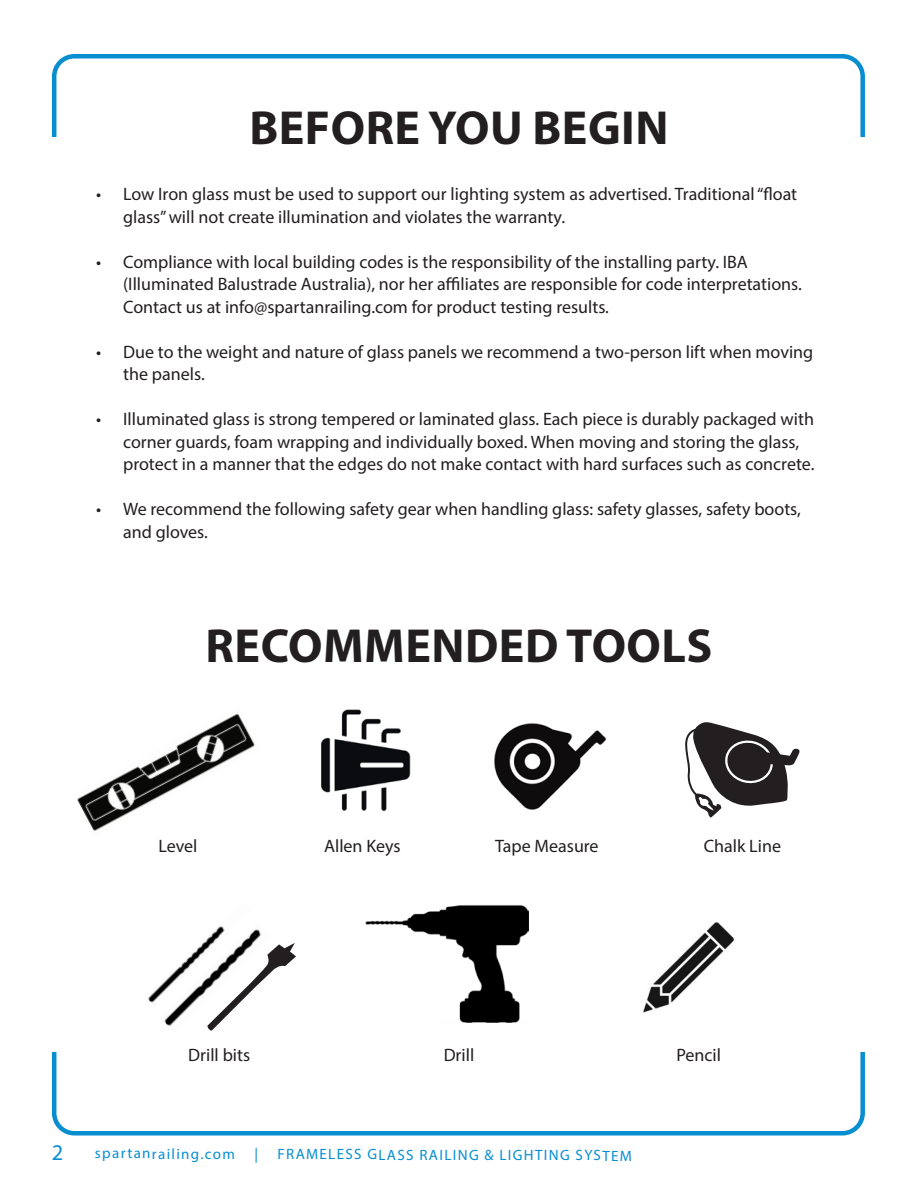
<style>
.page{position:relative;width:918px;height:1188px;background:#fff}
.page>*{position:absolute;margin:0;border:0;box-sizing:border-box;transform-origin:0 0}
.HEADLINE{font:700 48px "Myriad Pro";letter-spacing:.01em;color:#231f20}
.t1{font:22.5px "Myriad Pro";color:#068ed0}
.t2{font:18px/22.5px "Myriad Pro";color:#231f20}
.t3{font:15px "Myriad Pro";letter-spacing:.085em;color:#068ed0}
</style>
<div class="page">
<img style="left:77px;top:713px;width:178px;height:119px">
<img style="left:321px;top:709px;width:90px;height:102px">
<img style="left:146px;top:985px;width:15px;height:21px">
<img style="left:161px;top:926px;width:100px;height:105px">
<img style="left:494px;top:723px;width:113px;height:87px">
<img style="left:365px;top:905px;width:164px;height:118px">
<img style="left:643px;top:922px;width:91px;height:91px">
<svg style="left:207px;top:943px;width:89px;height:88px"></svg>
<svg style="left:685px;top:722px;width:115px;height:96px"></svg>
<p class="HEADLINE" style="left:249px;top:97px;width:421px">BEFORE YOU BEGIN</p>
<p class="t2" style="left:123px;top:183px;width:676px;text-indent:-27px">• Low Iron glass must be used to support our lighting system as advertised. Traditional “float glass” will not create illumination and violates the warranty.</p>
<p class="t2" style="left:123px;top:250px;width:680px;text-indent:-27px">• Compliance with local building codes is the responsibility of the installing party. IBA (Illuminated Balustrade Australia), nor her affiliates are responsible for code interpretations.<br>Contact us at info@spartanrailing.com for product testing results.</p>
<p class="t2" style="left:123px;top:340px;width:692px;text-indent:-27px">• Due to the weight and nature of glass panels we recommend a two-person lift when moving the panels.</p>
<p class="t2" style="left:123px;top:408px;width:693px;text-indent:-27px">• Illuminated glass is strong tempered or laminated glass. Each piece is durably packaged with corner guards, foam wrapping and individually boxed. When moving and storing the glass, protect in a manner that the edges do not make contact with hard surfaces such as concrete.</p>
<p class="t2" style="left:123px;top:498px;width:679px;text-indent:-27px">• We recommend the following safety gear when handling glass: safety glasses, safety boots, and gloves.</p>
<p class="HEADLINE" style="left:206px;top:614px;width:508px">RECOMMENDED TOOLS</p>
<p class="t2" style="left:158px;top:835px;width:41px">Level</p>
<p class="t2" style="left:324px;top:835px;width:78px">Allen Keys</p>
<p class="t2" style="left:495px;top:835px;width:105px">Tape Measure</p>
<p class="t2" style="left:704px;top:835px;width:79px">Chalk Line</p>
<p class="t2" style="left:188px;top:1044px;width:64px">Drill bits</p>
<p class="t2" style="left:444px;top:1044px;width:32px">Drill</p>
<p class="t1" style="left:52px;top:1138px;width:13px">2</p>
<p class="t3" style="left:95px;top:1144px;width:142px">spartanrailing.com</p>
<p class="t3" style="left:254px;top:1145px;width:5px">|</p>
<p class="t3" style="left:278px;top:1146px;width:356px">FRAMELESS GLASS RAILING &amp; LIGHTING SYSTEM</p>
<p class="t2" style="left:676px;top:1044px;width:46px">Pencil</p>
</div>
